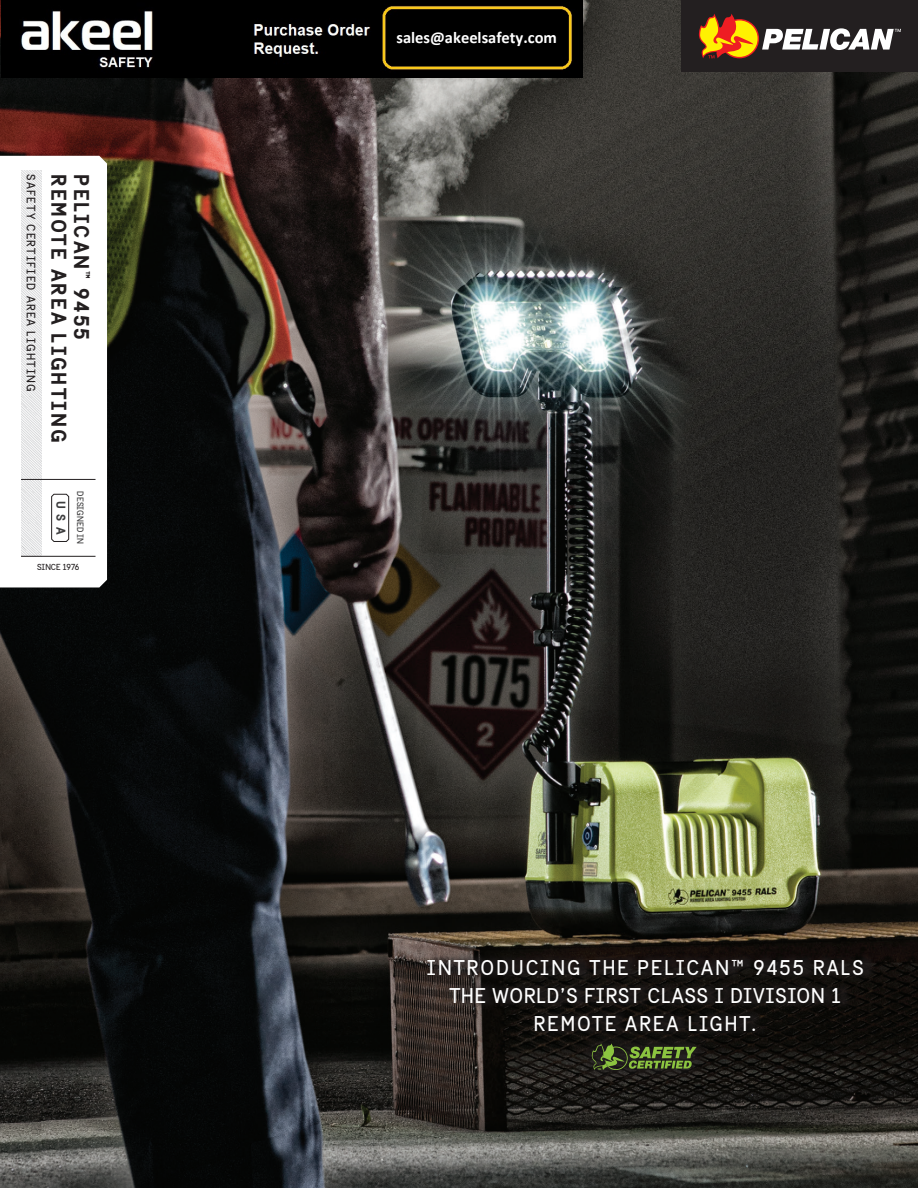
<style>
.page{position:relative;width:918px;height:1188px;background:#fff}
.page>*{position:absolute;margin:0;border:0;box-sizing:border-box;transform-origin:0 0}
.t1{font:21px/27.8px "Sweden Sans";letter-spacing:.1em;color:#fff;text-align:center}
.t2{font:700 21px/22.5px "Sweden Sans";letter-spacing:.1em;color:#231f20}
.t3{font:700 16.5px "Calibri";color:#fff}
.t4{font:700 12.6px "Sweden Sans";color:#3e3e3f}
.t5{font:12px "Sweden Sans";letter-spacing:.1em;color:#231f20}
.t6{font:9px "Sweden Sans";letter-spacing:.01em;color:#3e3e3f}
.t7{font:8.55px "Sweden Sans";color:#231f20}
</style>
<div class="page">
<img style="left:0;top:0;width:918px;height:1188px">
<div style="left:682px;top:0;width:236px;height:72px;background:#231f20"></div>
<svg style="left:720px;top:19px;width:39px;height:39px"></svg>
<svg style="left:721px;top:20px;width:37px;height:37px"></svg>
<svg style="left:762px;top:28px;width:139px;height:22px"></svg>
<svg style="left:699px;top:14px;width:57px;height:44px"></svg>
<svg style="left:0;top:156px;width:107px;height:431px"></svg>
<svg style="left:50px;top:493px;width:19px;height:49px"></svg>
<img style="left:21px;top:170px;width:21px;height:386px">
<hr style="left:21px;top:479px;width:75px;height:1px;background:#231f20">
<hr style="left:21px;top:556px;width:75px;height:1px;background:#231f20">
<div style="left:576px;top:1028px;width:137px;height:58px;background:#231f20;opacity:.75"></div>
<svg style="left:592px;top:1043px;width:105px;height:27px;background:#455827"></svg>
<div style="left:427px;top:952px;width:450px;height:86px;background:#231f20;opacity:.75"></div>
<img style="left:2px;top:1px;width:581px;height:77px">
<p class="t5" style="left:38px;top:174px;width:219px;rotate:90deg">SAFETY CERTIFIED AREA LIGHTING</p>
<p class="t2" style="left:93px;top:174px;width:270px;rotate:90deg">PELICAN<sup>™</sup> 9455<br>REMOTE AREA LIGHTING</p>
<p class="t4" style="left:69px;top:501px;width:36px;rotate:90deg">USA</p>
<p class="t6" style="left:86px;top:491px;width:55px;rotate:90deg">DESIGNED IN</p>
<p class="t7" style="left:37px;top:562px;width:44px">SINCE 1976</p>
<p class="t3" style="left:396px;top:26px;width:162px">sales@akeelsafety.com</p>
<p class="t1" style="left:427px;top:954px;width:438px">INTRODUCING THE PELICAN™ 9455 RALS<br>THE WORLD’S FIRST CLASS I DIVISION 1<br>REMOTE AREA LIGHT.</p>
</div>
